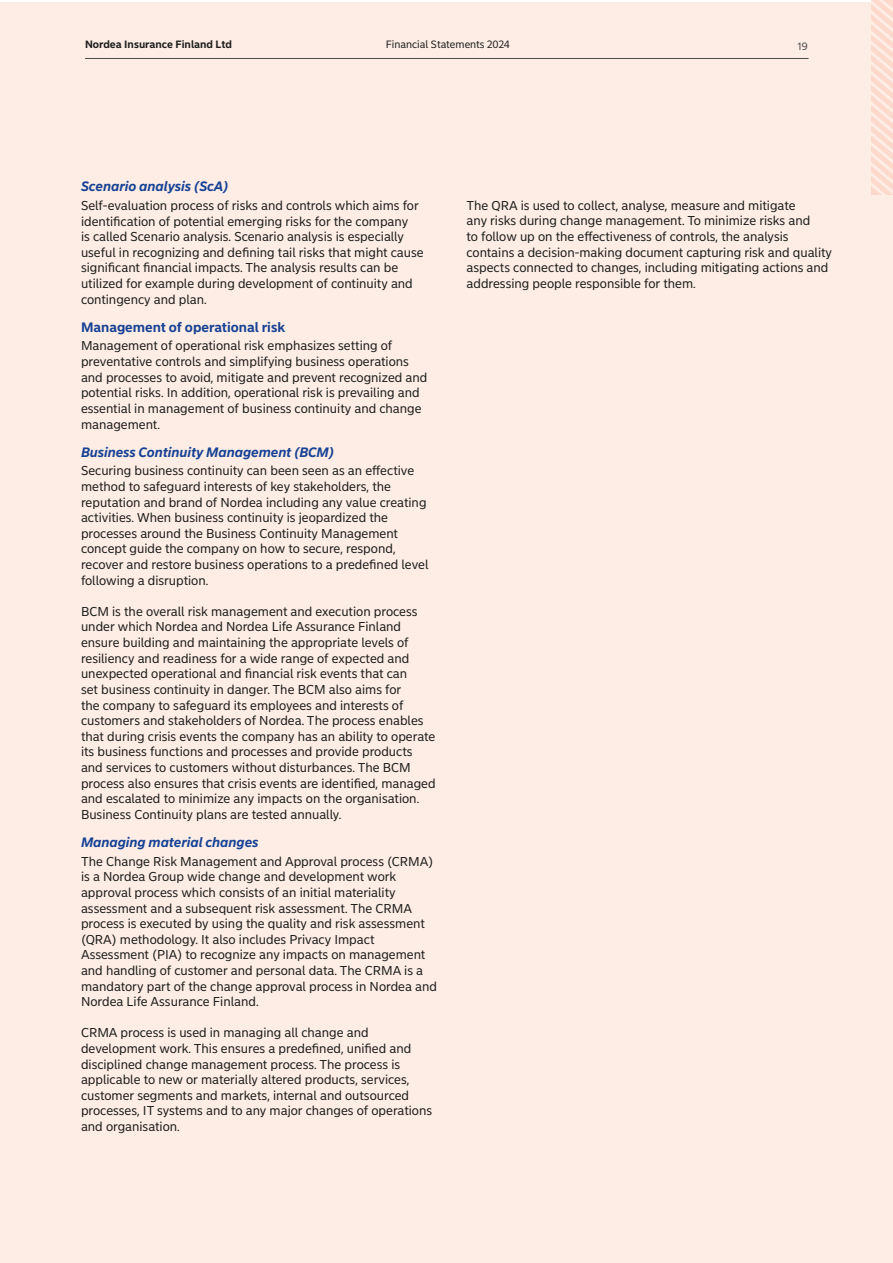
<style>
.page{position:relative;width:893px;height:1263px;background:#fff}
.page>*{position:absolute;margin:0;border:0;box-sizing:border-box;transform-origin:0 0}
.t1{font:italic 700 13.5px "Nordea Sans Small";color:#164194}
.t2{font:700 13.5px "Nordea Sans Small";color:#164194}
.t3{font:12.75px/15.6px "Nordea Sans Small";color:#1d1d1b}
.t4{font:700 10.5px "Nordea Sans Small";color:#1d1d1b}
.t5{font:10.5px "Nordea Sans Small";color:#1d1d1b}
.t6{font:10.5px "Nordea Sans Small";color:#4b4b4a}
</style>
<div class="page">
<div style="left:0;top:3px;width:893px;height:1260px;background:#fdede5"></div>
<hr style="left:85px;top:58px;width:724px;height:1px;background:#4b4b4a">
<svg style="left:872px;top:0;width:21px;height:194px"></svg>
<p class="t4" style="left:85px;top:38px;width:148px">Nordea Insurance Finland Ltd</p>
<p class="t5" style="left:386px;top:38px;width:126px">Financial Statements 2024</p>
<p class="t6" style="left:797px;top:40px;width:12px">19</p>
<p class="t1" style="left:81px;top:178px;width:149px">Scenario analysis (ScA)</p>
<p class="t3" style="left:81px;top:198px;width:344px">Self-evaluation process of risks and controls which aims for identification of potential emerging risks for the company<br>is called Scenario analysis. Scenario analysis is especially useful in recognizing and defining tail risks that might cause significant financial impacts. The analysis results can be utilized for example during development of continuity and contingency and plan.</p>
<p class="t2" style="left:81px;top:319px;width:206px">Management of operational risk</p>
<p class="t3" style="left:81px;top:338px;width:348px">Management of operational risk emphasizes setting of preventative controls and simplifying business operations and processes to avoid, mitigate and prevent recognized and potential risks. In addition, operational risk is prevailing and essential in management of business continuity and change management.</p>
<p class="t1" style="left:81px;top:444px;width:255px">Business Continuity Management (BCM)</p>
<p class="t3" style="left:81px;top:463px;width:349px">Securing business continuity can been seen as an effective method to safeguard interests of key stakeholders, the reputation and brand of Nordea including any value creating activities. When business continuity is jeopardized the processes around the Business Continuity Management concept guide the company on how to secure, respond, recover and restore business operations to a predefined level following a disruption.</p>
<p class="t3" style="left:81px;top:604px;width:356px">BCM is the overall risk management and execution process under which Nordea and Nordea Life Assurance Finland ensure building and maintaining the appropriate levels of resiliency and readiness for a wide range of expected and unexpected operational and financial risk events that can<br>set business continuity in danger. The BCM also aims for<br>the company to safeguard its employees and interests of customers and stakeholders of Nordea. The process enables that during crisis events the company has an ability to operate its business functions and processes and provide products and services to customers without disturbances. The BCM process also ensures that crisis events are identified, managed and escalated to minimize any impacts on the organisation.<br>Business Continuity plans are tested annually.</p>
<p class="t1" style="left:81px;top:834px;width:179px">Managing material changes</p>
<p class="t3" style="left:81px;top:853px;width:358px">The Change Risk Management and Approval process (CRMA) is a Nordea Group wide change and development work approval process which consists of an initial materiality assessment and a subsequent risk assessment. The CRMA process is executed by using the quality and risk assessment (QRA) methodology. It also includes Privacy Impact Assessment (PIA) to recognize any impacts on management and handling of customer and personal data. The CRMA is a mandatory part of the change approval process in Nordea and Nordea Life Assurance Finland.</p>
<p class="t3" style="left:81px;top:1025px;width:353px">CRMA process is used in managing all change and development work. This ensures a predefined, unified and disciplined change management process. The process is applicable to new or materially altered products, services, customer segments and markets, internal and outsourced processes, IT systems and to any major changes of operations and organisation.</p>
<p class="t3" style="left:466px;top:198px;width:367px">The QRA is used to collect, analyse, measure and mitigate<br>any risks during change management. To minimize risks and<br>to follow up on the effectiveness of controls, the analysis contains a decision-making document capturing risk and quality aspects connected to changes, including mitigating actions and addressing people responsible for them.</p>
</div>
